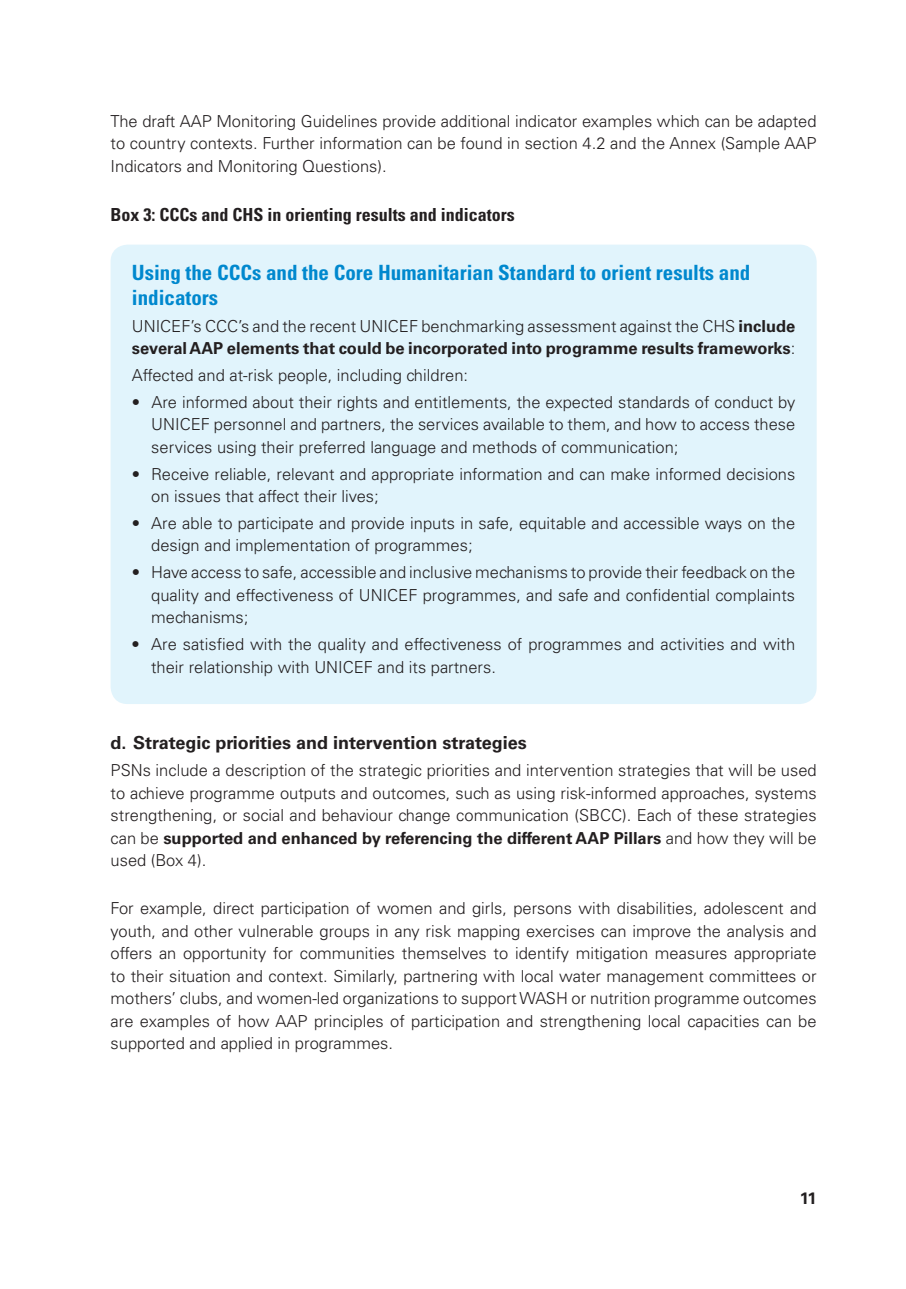
<style>
.page{position:relative;width:906px;height:1289px;background:#fff}
.page>*{position:absolute;margin:0;border:0;box-sizing:border-box;transform-origin:0 0}
.t1{font:700 condensed 21px/25.2px "Univers LT Std";color:#0088ce}
.t2{font:700 condensed 18px "Univers LT Std";color:#231f20}
.t3{font:700 18px "Univers LT Std";color:#231f20}
.t4{font:300 16.5px/22.5px "Univers LT Std";color:#231f20;text-align:justify}
.t5{font:700 16.5px/22.5px "Univers LT Std";color:#231f20}
.s1{font-weight:300}
.s2{font-weight:700}
</style>
<div class="page">
<div style="left:111px;top:244px;width:705px;height:460px;background:#e1f4fc;border-radius:17px"></div>
<p class="t4" style="left:111px;top:110px;width:707px">The draft AAP Monitoring Guidelines provide additional indicator examples which can be adapted to country contexts. Further information can be found in section 4.2 and the Annex (Sample AAP Indicators and Monitoring Questions).</p>
<p class="t2" style="left:111px;top:204px;width:405px">Box 3: CCCs and CHS in orienting results and indicators</p>
<p class="t1" style="left:132px;top:260px;width:620px">Using the CCCs and the Core Humanitarian Standard to orient results and indicators</p>
<p class="t5" style="left:132px;top:315px;width:665px"><span class="s1">UNICEF’s CCC’s and the recent UNICEF benchmarking assessment against the CHS</span> include several AAP elements that could be incorporated into programme results frameworks<span class="s1">:</span></p>
<p class="t4" style="left:132px;top:364px;width:338px">Affected and at-risk people, including children:</p>
<p class="t4" style="left:151px;top:391px;width:645px;text-indent:-19px">• Are informed about their rights and entitlements, the expected standards of conduct by UNICEF personnel and partners, the services available to them, and how to access these services using their preferred language and methods of communication;</p>
<p class="t4" style="left:151px;top:462px;width:645px;text-indent:-20px">• Receive reliable, relevant and appropriate information and can make informed decisions on issues that affect their lives;</p>
<p class="t4" style="left:151px;top:512px;width:645px;text-indent:-19px">• Are able to participate and provide inputs in safe, equitable and accessible ways on the design and implementation of programmes;</p>
<p class="t4" style="left:151px;top:561px;width:645px;text-indent:-19px">• Have access to safe, accessible and inclusive mechanisms to provide their feedback on the quality and effectiveness of UNICEF programmes, and safe and confidential complaints mechanisms;</p>
<p class="t4" style="left:151px;top:633px;width:645px;text-indent:-19px">• Are satisfied with the quality and effectiveness of programmes and activities and with their relationship with UNICEF and its partners.</p>
<p class="t3" style="left:111px;top:732px;width:418px">d. Strategic priorities and intervention strategies</p>
<p class="t4" style="left:111px;top:759px;width:707px">PSNs include a description of the strategic priorities and intervention strategies that will be used to achieve programme outputs and outcomes, such as using risk-informed approaches, systems strengthening, or social and behaviour change communication (SBCC). Each of these strategies can be <span class="s2">supported and enhanced by referencing the different AAP Pillars</span> and how they will be used (Box 4).</p>
<p class="t4" style="left:111px;top:897px;width:707px">For example, direct participation of women and girls, persons with disabilities, adolescent and youth, and other vulnerable groups in any risk mapping exercises can improve the analysis and offers an opportunity for communities themselves to identify mitigation measures appropriate to their situation and context. Similarly, partnering with local water management committees or mothers’ clubs, and women-led organizations to support WASH or nutrition programme outcomes are examples of how AAP principles of participation and strengthening local capacities can be supported and applied in programmes.</p>
<p class="t5" style="left:800px;top:1186px;width:18px">11</p>
</div>
